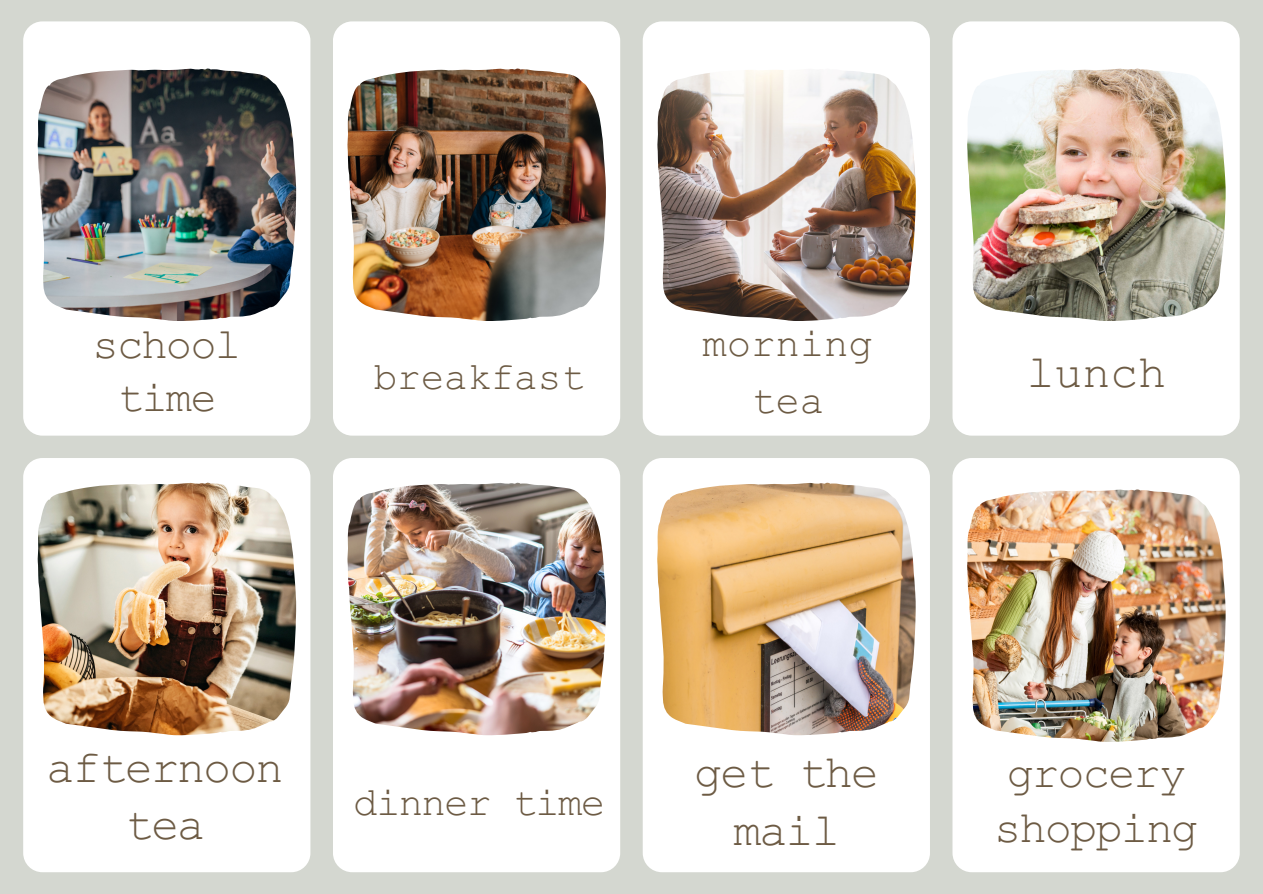
<style>
.page{position:relative;width:1263px;height:894px;background:#fff}
.page>*{position:absolute;margin:0;border:0;box-sizing:border-box;transform-origin:0 0}
.t1{font:46.5px/57.3px "Courier PS Pro";letter-spacing:-.04em;color:#6d5b44;text-align:center}
.t2{font:45px/55.2px "Courier PS Pro";letter-spacing:-.04em;color:#6d5b44}
.t3{font:43.5px/52.8px "Courier PS Pro";letter-spacing:-.04em;color:#6d5b44;text-align:center}
.t4{font:40.5px/56.2px "Courier PS Pro";color:#6d5b44;text-align:center}
.t5{font:40.5px "Courier PS Pro";letter-spacing:-.04em;color:#6d5b44}
.t6{font:39px "Courier PS Pro";color:#6d5b44}
</style>
<div class="page">
<div style="left:0;top:0;width:1263px;height:893px;background:#d4d7d0"></div>
<div style="left:643px;top:21px;width:287px;height:414px;background:#fff"></div>
<div style="left:643px;top:458px;width:287px;height:414px;background:#fff"></div>
<div style="left:23px;top:21px;width:287px;height:414px;background:#fff"></div>
<div style="left:23px;top:458px;width:287px;height:414px;background:#fff"></div>
<div style="left:333px;top:21px;width:287px;height:414px;background:#fff"></div>
<div style="left:333px;top:458px;width:287px;height:414px;background:#fff"></div>
<div style="left:952px;top:21px;width:288px;height:414px;background:#fff"></div>
<div style="left:952px;top:458px;width:288px;height:414px;background:#fff"></div>
<img style="left:38px;top:68px;width:258px;height:253px">
<img style="left:347px;top:68px;width:259px;height:253px">
<img style="left:657px;top:68px;width:259px;height:253px">
<img style="left:967px;top:68px;width:258px;height:253px">
<img style="left:38px;top:482px;width:258px;height:252px">
<img style="left:347px;top:482px;width:259px;height:252px">
<img style="left:657px;top:482px;width:258px;height:252px">
<img style="left:967px;top:489px;width:258px;height:252px">
<p class="t3" style="left:93px;top:326px;width:150px">school time</p>
<p class="t6" style="left:374px;top:364px;width:212px">breakfast</p>
<p class="t4" style="left:703px;top:322px;width:172px">morning tea</p>
<p class="t1" style="left:1026px;top:351px;width:141px">lunch</p>
<p class="t1" style="left:47px;top:746px;width:238px">afternoon tea</p>
<p class="t5" style="left:353px;top:789px;width:253px">dinner time</p>
<p class="t1" style="left:694px;top:751px;width:186px">get the mail</p>
<p class="t2" style="left:994px;top:752px;width:205px">grocery shopping</p>
</div>
